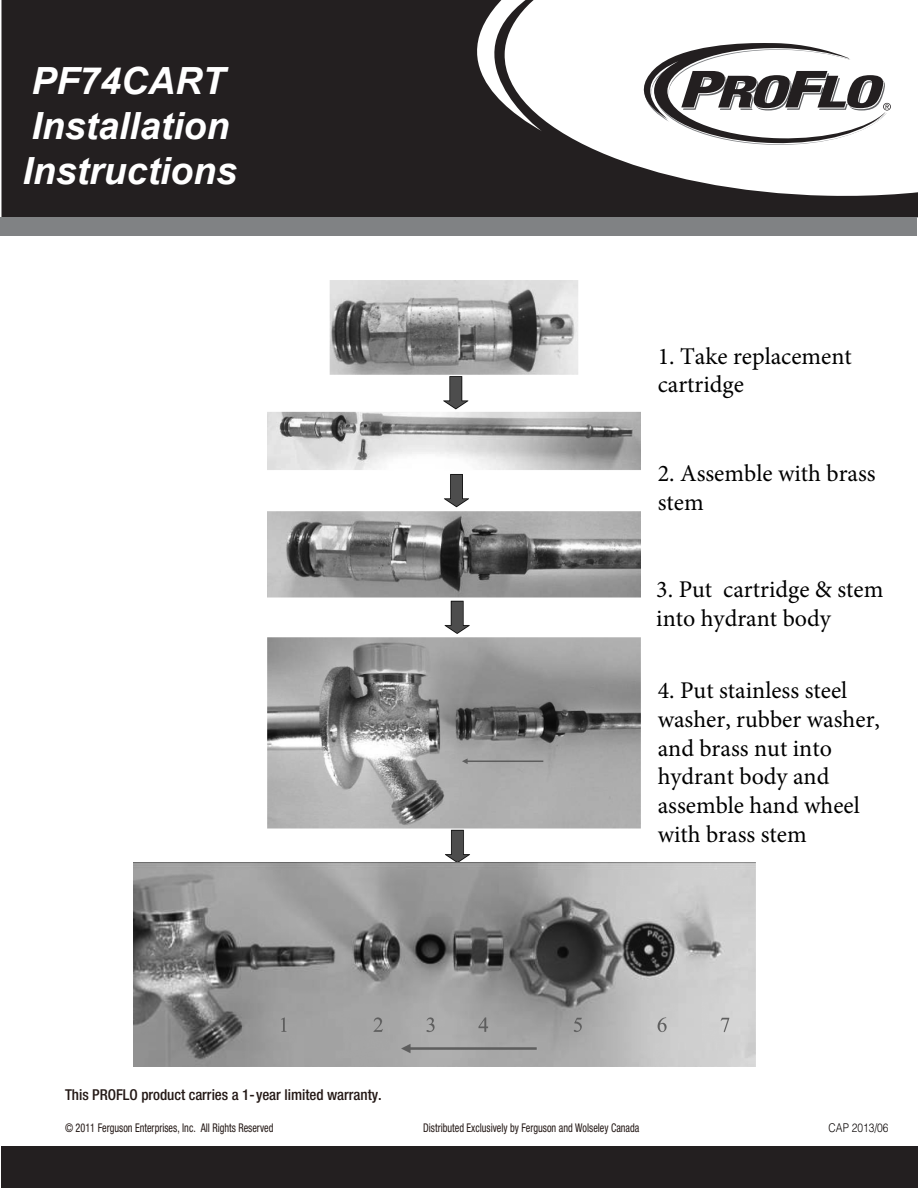
<style>
.page{position:relative;width:918px;height:1188px;background:#fff}
.page>*{position:absolute;margin:0;border:0;box-sizing:border-box;transform-origin:0 0}
.t1{font:italic 700 37.5px/45px "Arial";color:#fff}
.t2{font:24px/28.8px "Minion Pro";color:#000}
.t3{font:500 condensed 15px "Helvetica Neue";letter-spacing:-.005em;color:#231815}
.t4{font:condensed 12px "Helvetica Neue";color:#231815;scale:.85 1}
.t5{font:300 12px "Helvetica";color:#060001;scale:.85 1}
</style>
<div class="page">
<svg style="left:2px;top:0;width:916px;height:217px;fill:#231f20"></svg>
<div style="left:2px;top:1146px;width:916px;height:42px;background:#231f20"></div>
<svg style="left:627px;top:43px;width:264px;height:103px"></svg>
<div style="left:1px;top:218px;width:916px;height:18px;background:#808284"></div>
<img style="left:267px;top:281px;width:374px;height:582px">
<img style="left:133px;top:863px;width:622px;height:204px">
<h1 class="t1" style="left:22px;top:59px;width:216px">PF74CART<br>Installation<br>Instructions</h1>
<p class="t2" style="left:658px;top:342px;width:196px">1. Take replacement cartridge</p>
<p class="t2" style="left:658px;top:459px;width:220px">2. Assemble with brass stem</p>
<p class="t2" style="left:656px;top:575px;width:229px">3. Put cartridge &amp; stem into hydrant body</p>
<p class="t2" style="left:658px;top:676px;width:224px">4. Put stainless steel washer, rubber washer, and brass nut into hydrant body and assemble hand wheel with brass stem</p>
<p class="t3" style="left:65px;top:1086px;width:318px">This PROFLO product carries a 1-year limited warranty.</p>
<p class="t4" style="left:65px;top:1121px;width:247px">© 2011 Ferguson Enterprises, Inc. All Rights Reserved</p>
<p class="t4" style="left:423px;top:1121px;width:256px">Distributed Exclusively by Ferguson and Wolseley Canada</p>
<p class="t5" style="left:829px;top:1120px;width:72px">CAP 2013/06</p>
</div>
